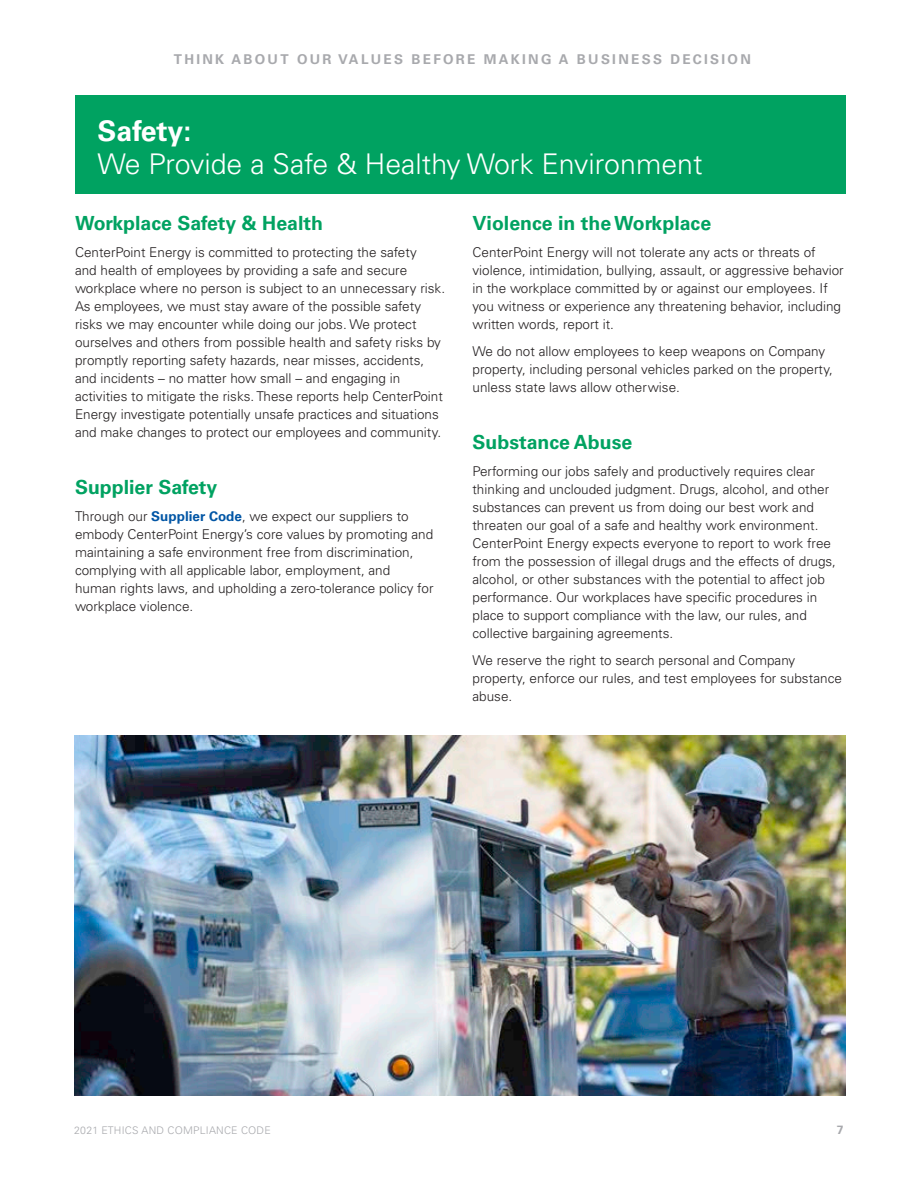
<style>
.page{position:relative;width:918px;height:1188px;background:#fff}
.page>*{position:absolute;margin:0;border:0;box-sizing:border-box;transform-origin:0 0}
.Inside_Head{font:300 28.5px/33px "Univers LT Std";color:#fff}
.Inside_Subhead_1{font:700 19.5px "Univers LT Std";color:#00a261}
.Inside_Body{font:300 13.5px/18px "Univers LT Std";color:#231f20}
.t1{font:700 13.5px "Univers LT Std";letter-spacing:.17em;color:#a8a9ad}
.t2{font:700 12px "Univers LT Std";color:#a8a9ad}
.t3{font:300 10.5px "Univers LT Std";letter-spacing:.02em;color:#a8a9ad}
.s1{font-weight:700}
.s2{font-weight:700;color:#0155a5}
</style>
<div class="page">
<div style="left:75px;top:96px;width:771px;height:98px;background:#00a261"></div>
<img style="left:74px;top:736px;width:772px;height:360px">
<p class="t1" style="left:174px;top:51px;width:579px">THINK ABOUT OUR VALUES BEFORE MAKING A BUSINESS DECISION</p>
<p class="Inside_Head" style="left:98px;top:114px;width:607px"><span class="s1">Safety:<br></span>We Provide a Safe &amp; Healthy Work Environment</p>
<p class="Inside_Subhead_1" style="left:472px;top:212px;width:240px">Violence in the Workplace</p>
<p class="Inside_Body" style="left:472px;top:243px;width:373px">CenterPoint Energy will not tolerate any acts or threats of violence, intimidation, bullying, assault, or aggressive behavior in the workplace committed by or against our employees. If you witness or experience any threatening behavior, including written words, report it.</p>
<p class="Inside_Body" style="left:472px;top:342px;width:362px">We do not allow employees to keep weapons on Company property, including personal vehicles parked on the property, unless state laws allow otherwise.</p>
<p class="Inside_Subhead_1" style="left:75px;top:212px;width:250px">Workplace Safety &amp; Health</p>
<p class="Inside_Body" style="left:75px;top:243px;width:372px">CenterPoint Energy is committed to protecting the safety<br>and health of employees by providing a safe and secure workplace where no person is subject to an unnecessary risk.<br>As employees, we must stay aware of the possible safety risks we may encounter while doing our jobs. We protect ourselves and others from possible health and safety risks by promptly reporting safety hazards, near misses, accidents, and incidents – no matter how small – and engaging in activities to mitigate the risks. These reports help CenterPoint Energy investigate potentially unsafe practices and situations and make changes to protect our employees and community.</p>
<p class="Inside_Subhead_1" style="left:472px;top:431px;width:161px">Substance Abuse</p>
<p class="Inside_Body" style="left:472px;top:462px;width:365px">Performing our jobs safely and productively requires clear thinking and unclouded judgment. Drugs, alcohol, and other substances can prevent us from doing our best work and threaten our goal of a safe and healthy work environment.<br>CenterPoint Energy expects everyone to report to work free from the possession of illegal drugs and the effects of drugs, alcohol, or other substances with the potential to affect job performance. Our workplaces have specific procedures in place to support compliance with the law, our rules, and collective bargaining agreements.</p>
<p class="Inside_Body" style="left:472px;top:651px;width:371px">We reserve the right to search personal and Company property, enforce our rules, and test employees for substance abuse.</p>
<p class="Inside_Subhead_1" style="left:75px;top:476px;width:144px">Supplier Safety</p>
<p class="Inside_Body" style="left:75px;top:507px;width:360px">Through our <span class="s2">Supplier Code</span>, we expect our suppliers to embody CenterPoint Energy’s core values by promoting and maintaining a safe environment free from discrimination, complying with all applicable labor, employment, and human rights laws, and upholding a zero-tolerance policy for workplace violence.</p>
<p class="t3" style="left:74px;top:1124px;width:198px">2021 ETHICS AND COMPLIANCE CODE</p>
<p class="t2" style="left:837px;top:1123px;width:8px">7</p>
</div>
